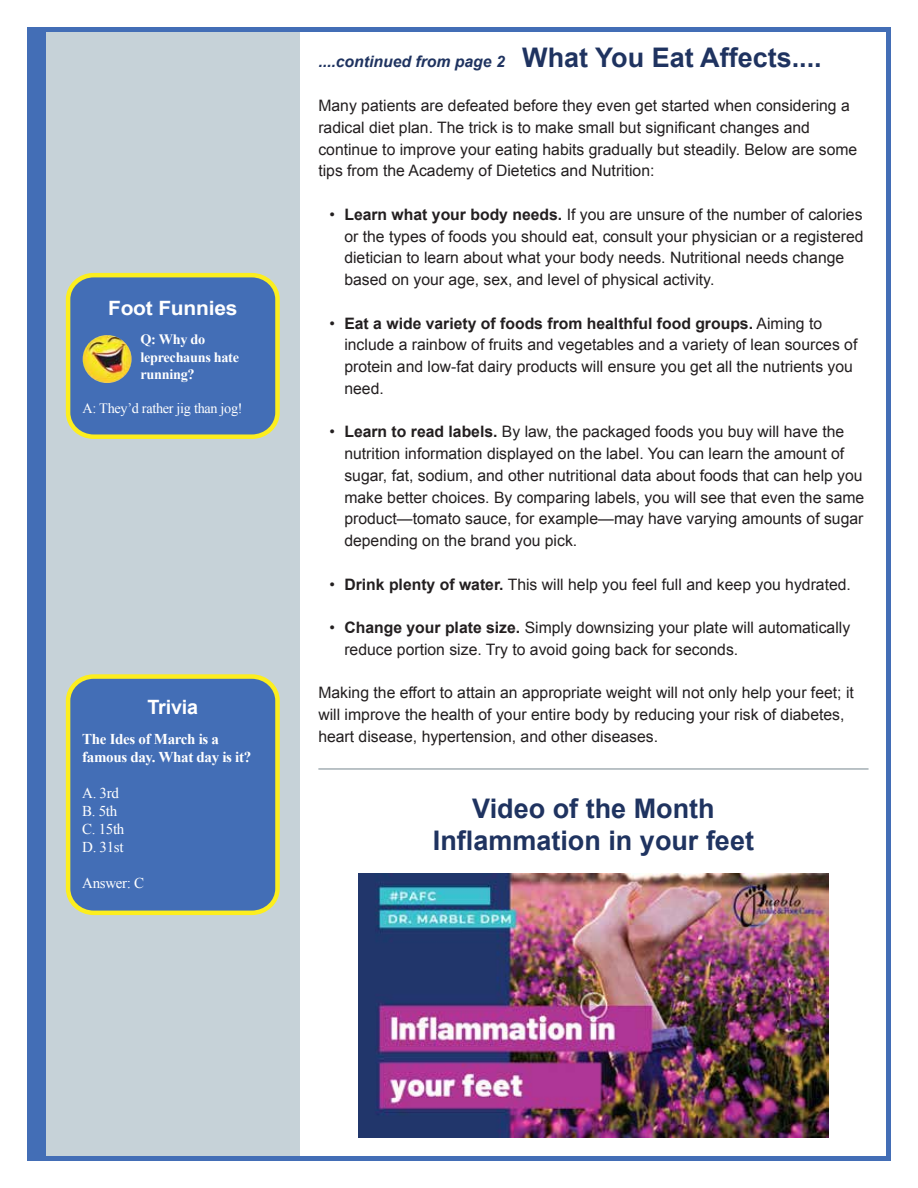
<style>
.page{position:relative;width:918px;height:1188px;background:#fff}
.page>*{position:absolute;margin:0;border:0;box-sizing:border-box;transform-origin:0 0}
.t1{font:700 27px/32.4px "Arial";color:#1f3360;text-align:center}
.t2{font:700 19.8px "Arial";letter-spacing:-.01em;color:#fff;scale:1.06 1}
.t3{font:700 19.8px "Arial";letter-spacing:-.01em;color:#fff}
.t4{font:15.75px/21.8px "Arial";color:#231f20}
.t5{font:italic 700 15.75px "Arial";color:#1f3360}
.t6{font:700 15px/18px "Times New Roman";letter-spacing:-.02em;color:#fff}
.t7{font:15px/18px "Times New Roman";letter-spacing:-.02em;color:#fff}
.t8{font:700 14.25px/17.1px "Times New Roman";letter-spacing:-.02em;color:#fff}
.t9{font:14.25px "Times New Roman";letter-spacing:-.02em;color:#fff}
.s1{font-style:normal;font-size:27px}
.s2{font-weight:700}
</style>
<div class="page">
<div style="left:46px;top:27px;width:254px;height:1134px;background:#c6d2d8"></div>
<div style="left:27px;top:27px;width:19px;height:1134px;background:#436eb6"></div>
<hr style="left:887px;top:27px;width:4px;height:1134px;background:#436eb6">
<hr style="left:27px;top:1157px;width:864px;height:4px;background:#436eb6">
<hr style="left:27px;top:27px;width:864px;height:4px;background:#436eb6">
<hr style="left:318px;top:768px;width:551px;height:2px;background:#a4afb4">
<div style="left:68px;top:275px;width:210px;height:162px;background:#436eb6;border-radius:25px"></div>
<div style="left:66px;top:273px;width:214px;height:166px;border:4px solid #fcee1f;border-radius:25px"></div>
<img style="left:83px;top:335px;width:49px;height:48px">
<div style="left:68px;top:677px;width:210px;height:236px;background:#436eb6;border-radius:25px"></div>
<div style="left:66px;top:674px;width:214px;height:241px;border:4px solid #fcee1f;border-radius:25px"></div>
<img style="left:359px;top:874px;width:469px;height:264px">
<p class="t2" style="left:108px;top:295px;width:124px">Foot Funnies</p>
<p class="t8" style="left:141px;top:331px;width:100px">Q: Why do leprechauns hate running?</p>
<p class="t9" style="left:83px;top:399px;width:162px">A: They’d rather jig than jog!</p>
<p class="t3" style="left:148px;top:694px;width:52px">Trivia</p>
<p class="t6" style="left:82px;top:729px;width:171px">The Ides of March is a famous day. What day is it?</p>
<p class="t7" style="left:82px;top:783px;width:44px">A. 3rd<br>B. 5th<br>C. 15th<br>D. 31st</p>
<p class="t7" style="left:82px;top:873px;width:64px">Answer: C</p>
<p class="t5" style="left:318px;top:51px;width:505px">....continued from page 2 <span class="s1">What You Eat Affects....</span></p>
<p class="t4" style="left:318px;top:95px;width:540px">Many patients are defeated before they even get started when considering a radical diet plan. The trick is to make small but significant changes and continue to improve your eating habits gradually but steadily. Below are some tips from the Academy of Dietetics and Nutrition:</p>
<p class="t4" style="left:344px;top:204px;width:521px;text-indent:-15px">• <span class="s2">Learn what your body needs.</span> If you are unsure of the number of calories or the types of foods you should eat, consult your physician or a registered dietician to learn about what your body needs. Nutritional needs change based on your age, sex, and level of physical activity.</p>
<p class="t4" style="left:344px;top:312px;width:515px;text-indent:-15px">• <span class="s2">Eat a wide variety of foods from healthful food groups.</span> Aiming to include a rainbow of fruits and vegetables and a variety of lean sources of protein and low-fat dairy products will ensure you get all the nutrients you need.</p>
<p class="t4" style="left:344px;top:421px;width:521px;text-indent:-15px">• <span class="s2">Learn to read labels.</span> By law, the packaged foods you buy will have the nutrition information displayed on the label. You can learn the amount of sugar, fat, sodium, and other nutritional data about foods that can help you make better choices. By comparing labels, you will see that even the same product—tomato sauce, for example—may have varying amounts of sugar depending on the brand you pick.</p>
<p class="t4" style="left:329px;top:573px;width:523px">• <span class="s2">Drink plenty of water.</span> This will help you feel full and keep you hydrated.</p>
<p class="t4" style="left:344px;top:617px;width:507px;text-indent:-15px">• <span class="s2">Change your plate size.</span> Simply downsizing your plate will automatically reduce portion size. Try to avoid going back for seconds.</p>
<p class="t4" style="left:318px;top:682px;width:537px">Making the effort to attain an appropriate weight will not only help your feet; it will improve the health of your entire body by reducing your risk of diabetes, heart disease, hypertension, and other diseases.</p>
<h1 class="t1" style="left:433px;top:793px;width:323px">Video of the Month<br>Inflammation in your feet</h1>
</div>
